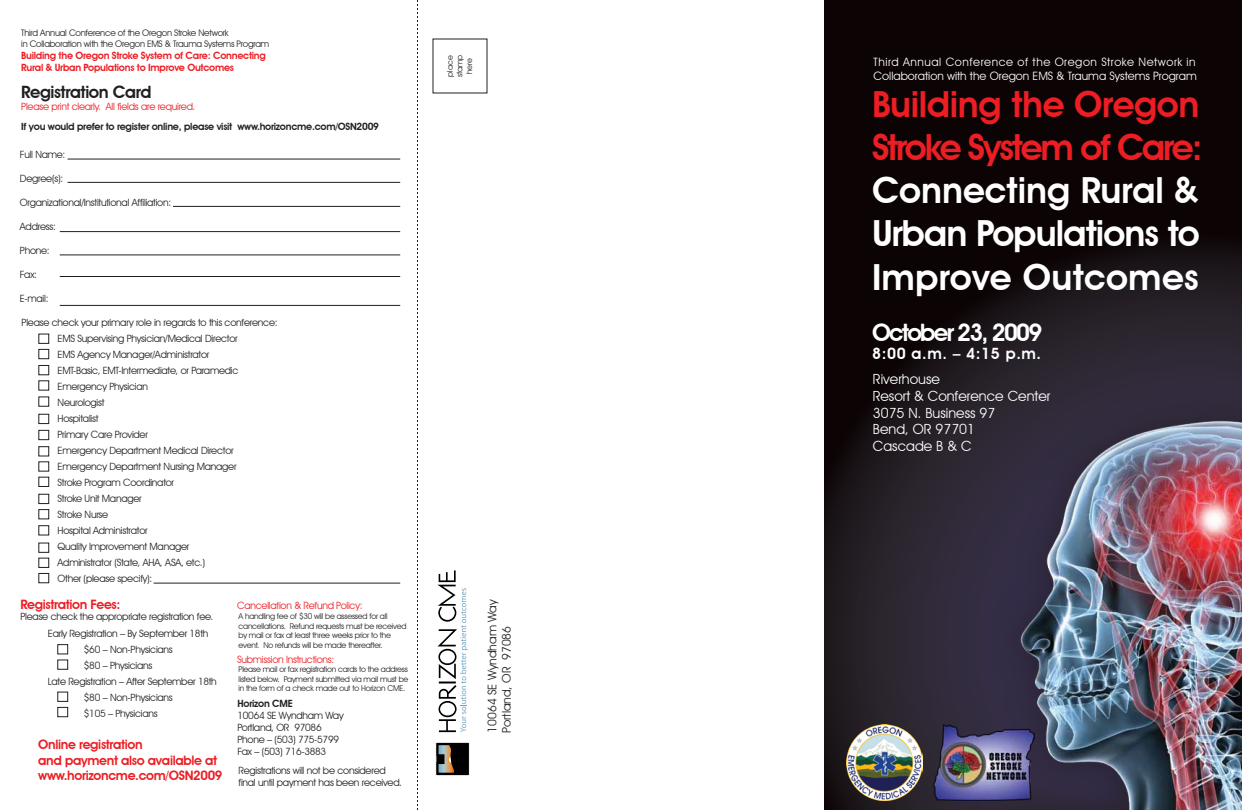
<style>
.page{position:relative;width:1242px;height:810px;background:#fff}
.page>*{position:absolute;margin:0;border:0;box-sizing:border-box;transform-origin:0 0}
.t1{font:600 36px/43.2px "Avant Garde IT Cby BT";letter-spacing:-.01em;color:#fff}
.t2{font:600 24px "Avant Garde IT Cby BT";letter-spacing:-.075em;color:#fff}
.t3{font:600 17px "Avant Garde IT Cby BT";letter-spacing:-.025em;color:#231f20}
.t4{font:600 15.6px "Avant Garde IT Cby BT";color:#fff}
.t5{font:14px/16.8px "Avant Garde IT Cby BT";color:#fff}
.t6{font:600 13px/15.6px "Avant Garde IT Cby BT";letter-spacing:-.025em;color:#ed1d24}
.t7{font:12px/14.4px "Avant Garde IT Cby BT";color:#231f20}
.t8{font:11.5px/13.8px "Avant Garde IT Cby BT";color:#fff}
.t9{font:10px/16px "Avant Garde IT Cby BT";letter-spacing:-.025em;color:#231f20}
.t10{font:10px "Avant Garde IT Cby BT";letter-spacing:-.025em;color:#ed1d24}
.t11{font:600 10px/12px "Avant Garde IT Cby BT";letter-spacing:-.025em;color:#ed1d24}
.t12{font:600 10px "Avant Garde IT Cby BT";letter-spacing:-.025em;color:#231f20}
.t13{font:9px/10.8px "Avant Garde IT Cby BT";letter-spacing:-.025em;color:#231f20}
.t14{font:8px/9.6px "Avant Garde IT Cby BT";letter-spacing:-.025em;color:#231f20}
.t15{font:8px/9.6px "Avant Garde IT Cby BT";color:#231f20;text-align:center}
.s1{font-weight:600}
.s2{color:#ed1d24}
</style>
<div class="page">
<svg style="left:825px;top:0;width:417px;height:810px;background:#10090b"></svg>
<img style="left:853px;top:378px;width:389px;height:432px">
<img style="left:847px;top:724px;width:76px;height:76px">
<img style="left:933px;top:724px;width:101px;height:76px">
<div style="left:435px;top:742px;width:35px;height:34px;background:#f5f5f5"></div>
<svg style="left:436px;top:742px;width:34px;height:34px"></svg>
<svg style="left:437px;top:570px;width:31px;height:162px"></svg>
<hr style="left:60px;top:231px;width:340px;height:1px;background:#231f20">
<hr style="left:60px;top:255px;width:340px;height:1px;background:#231f20">
<hr style="left:60px;top:276px;width:340px;height:1px;background:#231f20">
<hr style="left:60px;top:305px;width:340px;height:1px;background:#231f20">
<hr style="left:68px;top:159px;width:332px;height:1px;background:#231f20">
<hr style="left:68px;top:182px;width:332px;height:1px;background:#231f20">
<hr style="left:154px;top:583px;width:246px;height:1px;background:#231f20">
<hr style="left:173px;top:206px;width:227px;height:1px;background:#231f20">
<div style="left:38px;top:334px;width:11px;height:10px;border:1px solid #231f20"></div>
<div style="left:38px;top:349px;width:11px;height:10px;border:1px solid #231f20"></div>
<div style="left:38px;top:365px;width:11px;height:10px;border:1px solid #231f20"></div>
<div style="left:38px;top:396px;width:11px;height:11px;border:1px solid #231f20"></div>
<div style="left:38px;top:414px;width:11px;height:10px;border:1px solid #231f20"></div>
<div style="left:38px;top:430px;width:11px;height:10px;border:1px solid #231f20"></div>
<div style="left:38px;top:446px;width:11px;height:11px;border:1px solid #231f20"></div>
<div style="left:38px;top:477px;width:11px;height:10px;border:1px solid #231f20"></div>
<div style="left:38px;top:494px;width:11px;height:10px;border:1px solid #231f20"></div>
<div style="left:38px;top:509px;width:11px;height:10px;border:1px solid #231f20"></div>
<div style="left:38px;top:525px;width:11px;height:11px;border:1px solid #231f20"></div>
<div style="left:38px;top:543px;width:11px;height:10px;border:1px solid #231f20"></div>
<div style="left:38px;top:558px;width:11px;height:10px;border:1px solid #231f20"></div>
<div style="left:38px;top:573px;width:11px;height:10px;border:1px solid #231f20"></div>
<div style="left:57px;top:644px;width:11px;height:10px;border:1px solid #231f20"></div>
<div style="left:57px;top:659px;width:11px;height:11px;border:1px solid #231f20"></div>
<div style="left:57px;top:692px;width:11px;height:10px;border:1px solid #231f20"></div>
<div style="left:57px;top:707px;width:11px;height:10px;border:1px solid #231f20"></div>
<svg style="left:417px;top:0;width:1px;height:810px"></svg>
<p class="t13" style="left:21px;top:28px;width:250px">Third Annual Conference of the Oregon Stroke Network<br>in Collaboration with the Oregon EMS &amp; Trauma Systems Program</p>
<p class="t11" style="left:21px;top:50px;width:246px">Building the Oregon Stroke System of Care: Connecting<br>Rural &amp; Urban Populations to Improve Outcomes</p>
<p class="t3" style="left:21px;top:82px;width:132px">Registration Card</p>
<p class="t10" style="left:21px;top:101px;width:176px">Please print clearly. All fields are required.</p>
<p class="t9" style="left:20px;top:146px;width:47px">Full Name:</p>
<p class="t9" style="left:20px;top:170px;width:45px">Degree(s):</p>
<p class="t9" style="left:20px;top:194px;width:153px">Organizational/Institutional Affiliation:</p>
<p class="t9" style="left:20px;top:218px;width:38px">Address:</p>
<p class="t9" style="left:20px;top:242px;width:31px">Phone:</p>
<p class="t9" style="left:20px;top:266px;width:19px">Fax:</p>
<p class="t9" style="left:20px;top:290px;width:30px">E-mail:</p>
<p class="t9" style="left:58px;top:314px;width:221px;text-indent:-36px">Please check your primary role in regards to this conference:<br>EMS Supervising Physician/Medical Director<br>EMS Agency Manager/Administrator<br>EMT-Basic, EMT-Intermediate, or Paramedic<br>Emergency Physician<br>Neurologist<br>Hospitalist<br>Primary Care Provider<br>Emergency Department Medical Director<br>Emergency Department Nursing Manager<br>Stroke Program Coordinator<br>Stroke Unit Manager<br>Stroke Nurse<br>Hospital Administrator<br>Quality Improvement Manager<br>Administrator (State, AHA, ASA, etc.)<br>Other (please specify):</p>
<p class="t6" style="left:20px;top:597px;width:102px">Registration Fees:</p>
<p class="t9" style="left:48px;top:607px;width:167px;line-height:17.6px;text-indent:-27px">Please check the appropriate registration fee.<br>Early Registration – By September 18th</p>
<p class="t9" style="left:84px;top:642px;width:90px">$60 – Non-Physicians</p>
<p class="t9" style="left:84px;top:658px;width:70px">$80 – Physicians</p>
<p class="t9" style="left:48px;top:674px;width:170px">Late Registration – After September 18th</p>
<p class="t9" style="left:84px;top:690px;width:90px">$80 – Non-Physicians</p>
<p class="t9" style="left:84px;top:706px;width:75px">$105 – Physicians</p>
<p class="t12" style="left:21px;top:120px;width:359px">If you would prefer to register online, please visit www.horizoncme.com/OSN2009</p>
<p class="t10" style="left:237px;top:600px;width:127px">Cancellation &amp; Refund Policy:</p>
<p class="t14" style="left:239px;top:612px;width:169px">A handling fee of $30 will be assessed for all cancellations. Refund requests must be received by mail or fax at least three weeks prior to the event. No refunds will be made thereafter.</p>
<p class="t14" style="left:239px;top:664px;width:171px;text-align:justify">Please mail or fax registration cards to the address listed below. Payment submitted via mail must be in the form of a check made out to Horizon CME.</p>
<p class="t9" style="left:238px;top:697px;width:108px;line-height:12px"><span class="s1">Horizon CME<br></span>10064 SE Wyndham Way<br>Portland, OR 97086<br>Phone – (503) 775-5799<br>Fax – (503) 716-3883</p>
<p class="t9" style="left:239px;top:764px;width:165px;line-height:12px">Registrations will not be considered final until payment has been received.</p>
<p class="t10" style="left:237px;top:654px;width:99px">Submission Instructions:</p>
<p class="t6" style="left:38px;top:736px;width:186px">Online registration<br>and payment also available at www.horizoncme.com/OSN2009</p>
<p class="t15" style="left:445px;top:77px;width:24px;rotate:-90deg">place stamp here</p>
<p class="t7" style="left:485px;top:732px;width:135px;rotate:-90deg">10064 SE Wyndham Way<br>Portland, OR 97086</p>
<p class="t8" style="left:874px;top:55px;width:325px">Third Annual Conference of the Oregon Stroke Network in<br>Collaboration with the Oregon EMS &amp; Trauma Systems Program</p>
<p class="t1" style="left:872px;top:82px;width:332px"><span class="s2">Building the Oregon<br>Stroke System of Care:<br></span>Connecting Rural &amp;<br>Urban Populations to<br>Improve Outcomes</p>
<p class="t2" style="left:872px;top:318px;width:172px">October 23, 2009</p>
<p class="t4" style="left:872px;top:345px;width:171px">8:00 a.m. – 4:15 p.m.</p>
<p class="t5" style="left:873px;top:370px;width:179px">Riverhouse<br>Resort &amp; Conference Center<br>3075 N. Business 97<br>Bend, OR 97701<br>Cascade B &amp; C</p>
</div>
